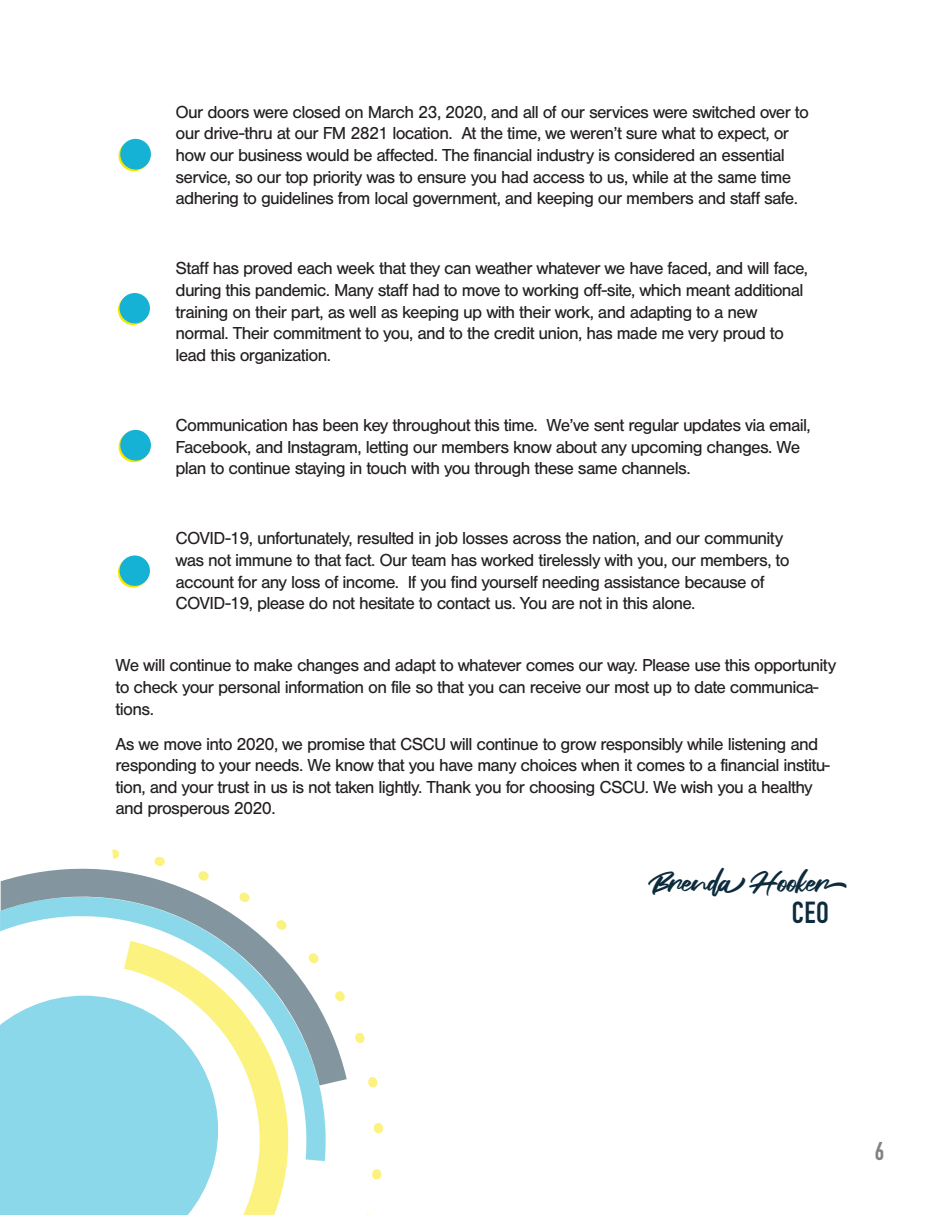
<style>
.page{position:relative;width:945px;height:1215px;background:#fff}
.page>*{position:absolute;margin:0;border:0;box-sizing:border-box;transform-origin:0 0}
.t1{font:30px "Fair Prosper";letter-spacing:-.04em;color:#0c2b3d}
.t2{font:30px "DIN Engschrift Std";color:#0c2b3d}
.t3{font:25.35px "DIN Engschrift Std";color:#808285}
.t4{font:18px/21.6px "Nimbus San";letter-spacing:-.04em;color:#231f20}
</style>
<div class="page">
<svg style="left:1px;top:878px;width:10px;height:207px"></svg>
<svg style="left:11px;top:849px;width:372px;height:366px"></svg>
<svg style="left:119px;top:141px;width:30px;height:30px"></svg>
<div style="left:120px;top:139px;width:31px;height:31px;background:#16b2d6;border-radius:50%"></div>
<svg style="left:118px;top:295px;width:30px;height:30px"></svg>
<div style="left:120px;top:293px;width:30px;height:30px;background:#16b2d6;border-radius:50%"></div>
<svg style="left:119px;top:432px;width:30px;height:30px"></svg>
<div style="left:120px;top:430px;width:31px;height:31px;background:#16b2d6;border-radius:50%"></div>
<svg style="left:118px;top:557px;width:30px;height:31px"></svg>
<div style="left:120px;top:556px;width:30px;height:30px;background:#16b2d6;border-radius:50%"></div>
<p class="t4" style="left:176px;top:101px;width:635px">Our doors were closed on March 23, 2020, and all of our services were switched over to our drive-thru at our FM 2821 location. At the time, we weren’t sure what to expect, or how our business would be affected. The financial industry is considered an essential service, so our top priority was to ensure you had access to us, while at the same time adhering to guidelines from local government, and keeping our members and staff safe.</p>
<p class="t4" style="left:176px;top:258px;width:634px">Staff has proved each week that they can weather whatever we have faced, and will face, during this pandemic. Many staff had to move to working off-site, which meant additional training on their part, as well as keeping up with their work, and adapting to a new normal. Their commitment to you, and to the credit union, has made me very proud to lead this organization.</p>
<p class="t4" style="left:176px;top:415px;width:637px">Communication has been key throughout this time. We’ve sent regular updates via email,<br>Facebook, and Instagram, letting our members know about any upcoming changes. We plan to continue staying in touch with you through these same channels.</p>
<p class="t4" style="left:176px;top:528px;width:616px">COVID-19, unfortunately, resulted in job losses across the nation, and our community was not immune to that fact. Our team has worked tirelessly with you, our members, to account for any loss of income. If you find yourself needing assistance because of COVID-19, please do not hesitate to contact us. You are not in this alone.</p>
<p class="t4" style="left:116px;top:655px;width:722px">We will continue to make changes and adapt to whatever comes our way. Please use this opportunity to check your personal information on file so that you can receive our most up to date communica&shy;tions.</p>
<p class="t4" style="left:116px;top:733px;width:716px">As we move into 2020, we promise that CSCU will continue to grow responsibly while listening and responding to your needs. We know that you have many choices when it comes to a financial institu&shy;tion, and your trust in us is not taken lightly. Thank you for choosing CSCU. We wish you a healthy and prosperous 2020.</p>
<h1 class="t1" style="left:648px;top:866px;width:203px">Brenda Hooker</h1>
<h1 class="t2" style="left:792px;top:895px;width:39px">CEO</h1>
<h2 class="t3" style="left:875px;top:1136px;width:11px">6</h2>
</div>
